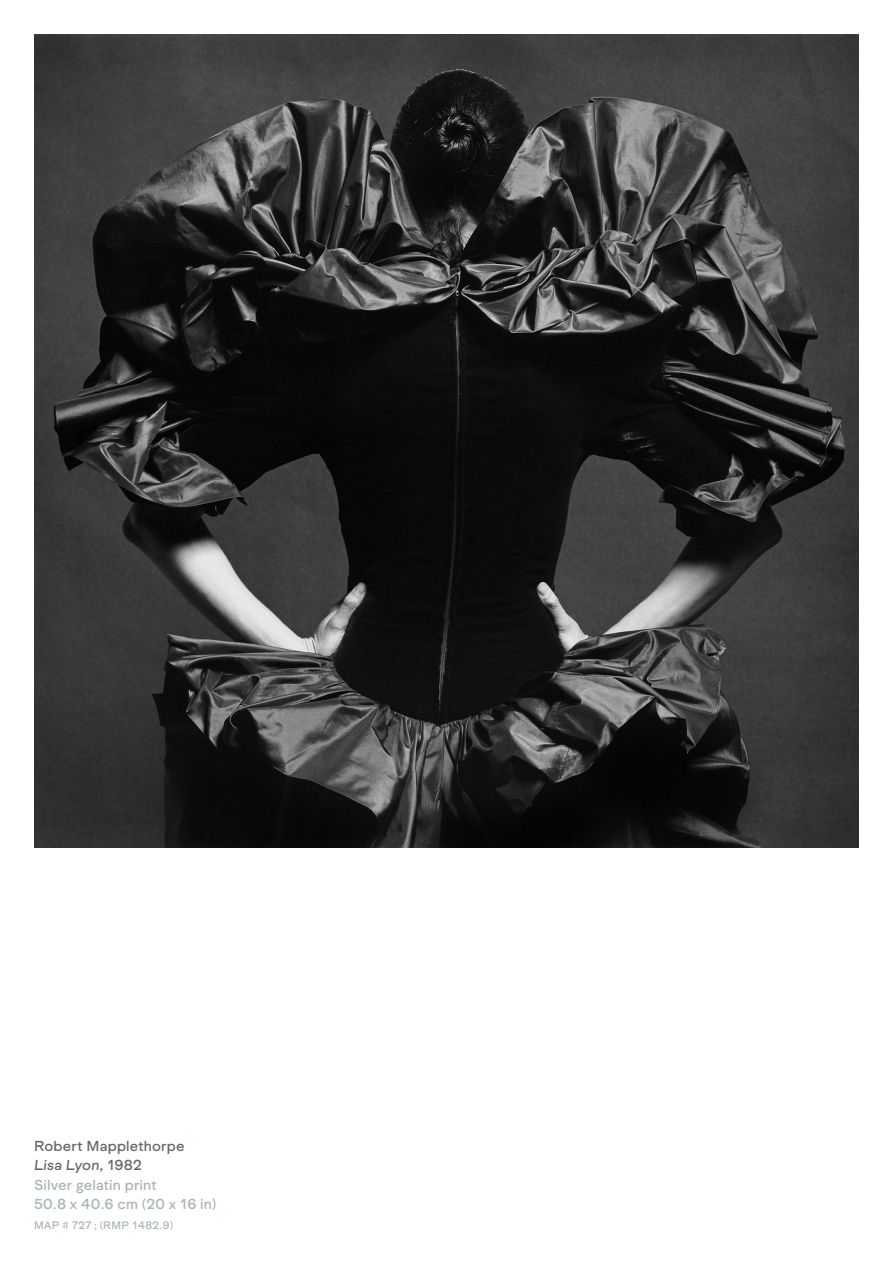
<style>
.page{position:relative;width:893px;height:1263px;background:#fff}
.page>*{position:absolute;margin:0;border:0;box-sizing:border-box;transform-origin:0 0}
.t1{font:15px/19.5px "Formale Grotesque N3";letter-spacing:.01em;color:#a9b5b5}
.t2{font:15px "Formale Grotesque N3";letter-spacing:.01em;color:#606969}
.t3{font:15px "Formale Grotesque N3 It";letter-spacing:.01em;color:#606969}
.t4{font:11.25px "Formale Grotesque N3";letter-spacing:.025em;color:#a9b5b5}
.s1{font-family:"Formale Grotesque N3"}
</style>
<div class="page">
<img style="left:34px;top:34px;width:825px;height:813px">
<p class="t2" style="left:34px;top:1137px;width:152px">Robert Mapplethorpe</p>
<p class="t3" style="left:34px;top:1157px;width:109px">Lisa Lyon<span class="s1">, 1982</span></p>
<p class="t1" style="left:34px;top:1175px;width:184px">Silver gelatin print<br>50.8 x 40.6 cm (20 x 16 in)</p>
<p class="t4" style="left:34px;top:1219px;width:141px">MAP # 727 ; (RMP 1482.9)</p>
</div>
